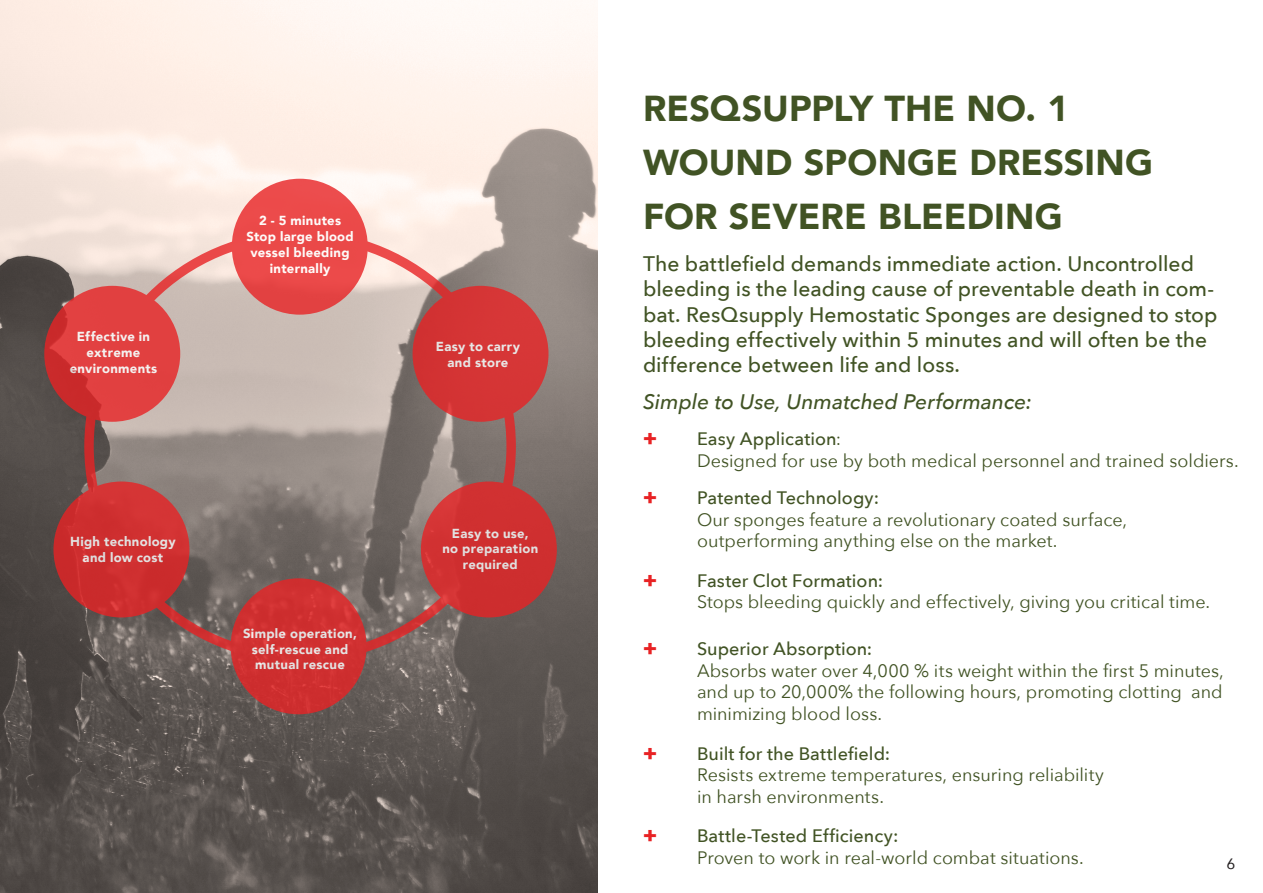
<style>
.page{position:relative;width:1263px;height:893px;background:#fff}
.page>*{position:absolute;margin:0;border:0;box-sizing:border-box;transform-origin:0 0}
.t1{font:900 36px "Avenir";letter-spacing:.005em;color:#415324}
.t2{font:500 21px/25.2px "Avenir Next";color:#415324}
.t3{font:italic 500 21px "Avenir Next";color:#415324}
.t4{font:800 21px "Avenir Next";color:#e82224}
.t5{font:18px "Avenir Next";color:#415324}
.t6{font:500 18px "Avenir Next";letter-spacing:.005em;color:#415324}
.t7{font:15px "Avenir";color:#231f20}
.t8{font:900 13.05px/15.8px "Avenir";letter-spacing:.025em;color:#fff;text-align:center}
.s1{font-weight:400}
</style>
<div class="page">
<img style="left:0;top:0;width:597px;height:893px">
<div style="left:232px;top:179px;width:136px;height:136px;background:#eb4a49;border-radius:50%"></div>
<div style="left:412px;top:286px;width:136px;height:136px;background:#d53535;border-radius:50%"></div>
<svg style="left:44px;top:286px;width:136px;height:136px;background:#dc3c3c"></svg>
<div style="left:421px;top:481px;width:136px;height:136px;background:#cf2f30;border-radius:50%"></div>
<div style="left:231px;top:578px;width:136px;height:136px;background:#cf3030;border-radius:50%"></div>
<div style="left:53px;top:481px;width:136px;height:136px;background:#ce2f2f;border-radius:50%"></div>
<p class="t8" style="left:70px;top:329px;width:89px">Effective in extreme environments</p>
<p class="t8" style="left:70px;top:534px;width:107px">High technology and low cost</p>
<p class="t8" style="left:246px;top:213px;width:109px">2 - 5 minutes<br>Stop large blood vessel bleeding internally</p>
<p class="t8" style="left:243px;top:625px;width:115px">Simple operation, self-rescue and mutual rescue</p>
<p class="t8" style="left:436px;top:338px;width:85px">Easy to carry and store</p>
<p class="t8" style="left:442px;top:525px;width:97px">Easy to use, no preparation required</p>
<p class="t1" style="left:643px;top:78px;width:427px">RESQSUPPLY THE NO. 1</p>
<p class="t1" style="left:643px;top:132px;width:512px">WOUND SPONGE DRESSING</p>
<p class="t1" style="left:643px;top:186px;width:421px">FOR SEVERE BLEEDING</p>
<p class="t2" style="left:643px;top:251px;width:576px">The battlefield demands immediate action. Uncontrolled bleeding is the leading cause of preventable death in com&shy;bat. ResQsupply Hemostatic Sponges are designed to stop bleeding effectively within 5 minutes and will often be the difference between life and loss.</p>
<p class="t3" style="left:643px;top:384px;width:391px">Simple to Use, Unmatched Performance:</p>
<p class="t4" style="left:643px;top:425px;width:15px">+</p>
<p class="t6" style="left:697px;top:423px;width:146px">Easy Application<span class="s1">:</span></p>
<p class="t5" style="left:697px;top:445px;width:543px">Designed for use by both medical personnel and trained soldiers.</p>
<p class="t4" style="left:643px;top:483px;width:15px">+</p>
<p class="t6" style="left:697px;top:482px;width:184px">Patented Technology:</p>
<p class="t5" style="left:697px;top:504px;width:431px">Our sponges feature a revolutionary coated surface,</p>
<p class="t5" style="left:697px;top:526px;width:362px">outperforming anything else on the market.</p>
<p class="t4" style="left:643px;top:566px;width:15px">+</p>
<p class="t6" style="left:697px;top:565px;width:188px">Faster Clot Formation:</p>
<p class="t5" style="left:697px;top:587px;width:515px">Stops bleeding quickly and effectively, giving you critical time.</p>
<p class="t4" style="left:643px;top:635px;width:15px">+</p>
<p class="t6" style="left:697px;top:633px;width:177px">Superior Absorption:</p>
<p class="t5" style="left:697px;top:655px;width:528px">Absorbs water over 4,000 % its weight within the first 5 minutes,</p>
<p class="t5" style="left:697px;top:677px;width:527px">and up to 20,000% the following hours, promoting clotting and</p>
<p class="t5" style="left:697px;top:698px;width:187px">minimizing blood loss.</p>
<p class="t4" style="left:643px;top:739px;width:15px">+</p>
<p class="t6" style="left:697px;top:738px;width:195px">Built for the Battlefield:</p>
<p class="t5" style="left:697px;top:760px;width:408px">Resists extreme temperatures, ensuring reliability</p>
<p class="t5" style="left:697px;top:781px;width:188px">in harsh environments.</p>
<p class="t4" style="left:643px;top:822px;width:15px">+</p>
<p class="t6" style="left:697px;top:821px;width:203px">Battle-Tested Efficiency:</p>
<p class="t5" style="left:697px;top:842px;width:388px">Proven to work in real-world combat situations.</p>
<p class="t7" style="left:1227px;top:852px;width:10px">6</p>
</div>
